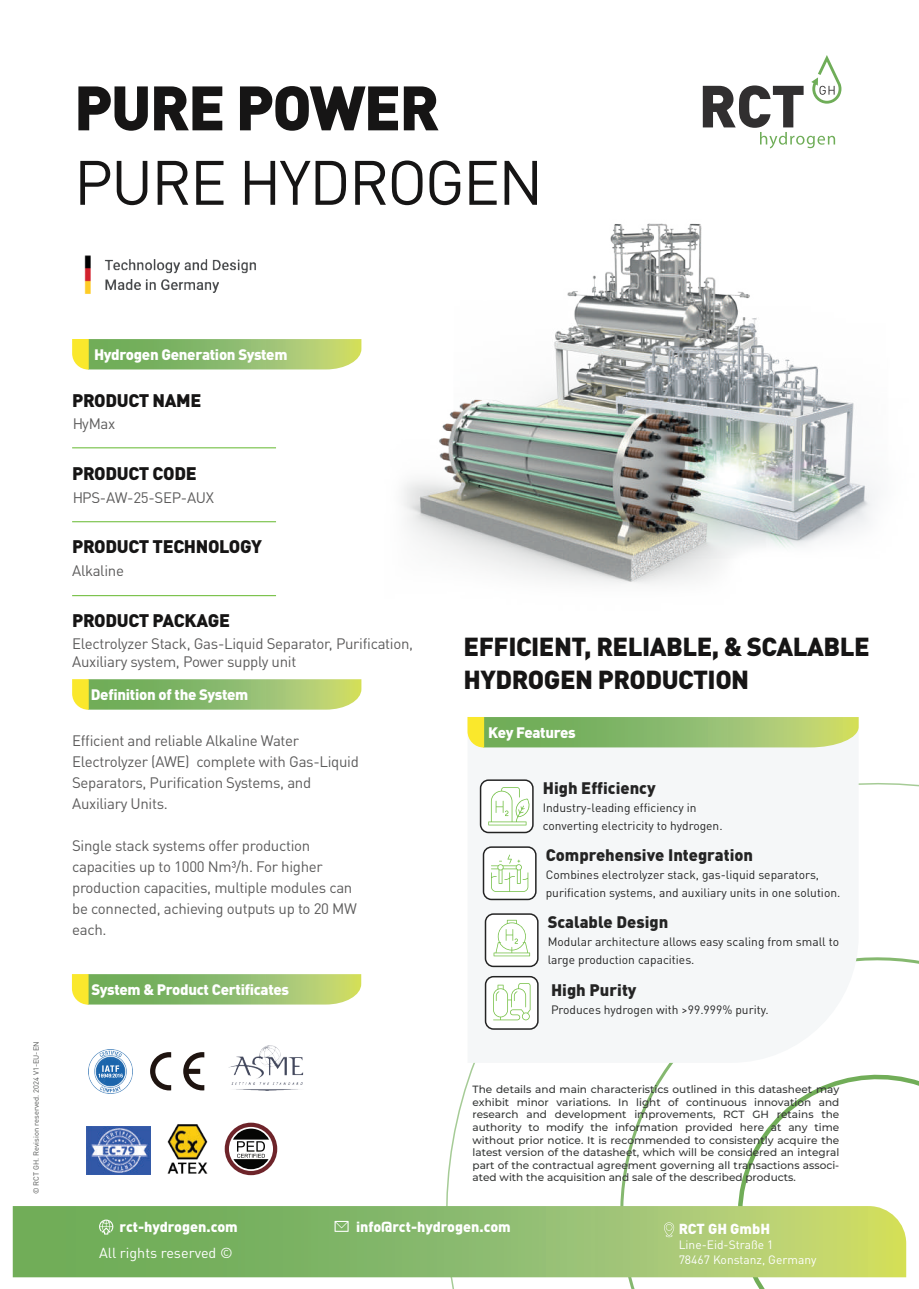
<style>
.page{position:relative;width:919px;height:1289px;background:#fff}
.page>*{position:absolute;margin:0;border:0;box-sizing:border-box;transform-origin:0 0}
.t1{font:61.65px "DINOT";letter-spacing:-.03em;color:#161515}
.t2{font:900 61.65px "DINOT";letter-spacing:-.03em;color:#161515}
.t3{font:900 25.65px/32.7px "DINOT";letter-spacing:-.02em;color:#161515}
.t4{font:900 18px "DINOT";letter-spacing:-.02em;color:#161515}
.t5{font:900 16.5px "DINOT";color:#242424}
.t6{font:15px/21px "DINOT";letter-spacing:-.02em;color:#161515}
.t7{font:900 15px "DINOT";letter-spacing:-.02em;color:#fff}
.t8{font:900 14.4px "DINOT";color:#fff}
.t9{font:14.4px "DINOT";color:#fff}
.t10{font:12px/18px "DINOT";color:#242424}
.t11{font:12px/15px "DINOT";color:#fff}
.t12{font:500 10.5px/12.6px "Montserrat";color:#373938;text-align:justify}
.t13{font:7.5px "DINOT";color:#545554}
</style>
<div class="page">
<svg style="left:446px;top:783px;width:472px;height:505px"></svg>
<div style="left:467px;top:747px;width:391px;height:315px;background:#f5f7f8"></div>
<svg style="left:467px;top:717px;width:391px;height:30px;background:#98c06a"></svg>
<svg style="left:72px;top:679px;width:289px;height:30px;background:#9ac16a"></svg>
<div style="left:480px;top:780px;width:53px;height:52px;background:#fff;border-radius:8px"></div>
<div style="left:480px;top:779px;width:53px;height:54px;border:2px solid #242424;border-radius:8px"></div>
<hr style="left:72px;top:447px;width:204px;height:1px;background:#75c045">
<hr style="left:72px;top:521px;width:204px;height:1px;background:#75c045">
<hr style="left:72px;top:595px;width:204px;height:1px;background:#75c045">
<svg style="left:13px;top:1205px;width:893px;height:72px;background:#95bf6c"></svg>
<svg style="left:488px;top:787px;width:43px;height:38px"></svg>
<div style="left:483px;top:847px;width:53px;height:52px;background:#fff;border-radius:8px"></div>
<div style="left:482px;top:846px;width:54px;height:54px;border:2px solid #242424;border-radius:8px"></div>
<svg style="left:491px;top:854px;width:37px;height:37px"></svg>
<div style="left:485px;top:914px;width:53px;height:52px;background:#fff;border-radius:8px"></div>
<div style="left:484px;top:913px;width:54px;height:54px;border:2px solid #242424;border-radius:8px"></div>
<svg style="left:493px;top:919px;width:37px;height:37px"></svg>
<svg style="left:72px;top:339px;width:283px;height:30px;background:#98c068"></svg>
<svg style="left:150px;top:1052px;width:21px;height:38px"></svg>
<svg style="left:183px;top:1052px;width:21px;height:38px"></svg>
<img style="left:89px;top:1049px;width:44px;height:44px">
<img style="left:228px;top:1045px;width:75px;height:45px">
<img style="left:86px;top:1126px;width:65px;height:48px">
<img style="left:167px;top:1124px;width:40px;height:49px">
<svg style="left:225px;top:1122px;width:52px;height:53px"></svg>
<svg style="left:72px;top:974px;width:289px;height:30px;background:#9ac16a"></svg>
<div style="left:485px;top:976px;width:53px;height:53px;background:#fff;border-radius:8px"></div>
<div style="left:485px;top:975px;width:53px;height:54px;border:2px solid #242424;border-radius:8px"></div>
<svg style="left:493px;top:983px;width:37px;height:37px"></svg>
<svg style="left:334px;top:1220px;width:14px;height:11px"></svg>
<svg style="left:99px;top:1219px;width:14px;height:15px"></svg>
<svg style="left:664px;top:1222px;width:10px;height:15px"></svg>
<svg style="left:702px;top:55px;width:139px;height:93px"></svg>
<img style="left:84px;top:255px;width:172px;height:39px">
<img style="left:355px;top:223px;width:520px;height:361px">
<h1 class="t2" style="left:74px;top:67px;width:367px">PURE POWER</h1>
<h1 class="t1" style="left:74px;top:144px;width:471px">PURE HYDROGEN</h1>
<p class="t13" style="left:31px;top:1194px;width:154px;rotate:-90deg">© RCT GH. Revision reserved. 2024 V1-EU-EN</p>
<h3 class="t7" style="left:94px;top:344px;width:195px">Hydrogen Generation System</h3>
<h3 class="t4" style="left:72px;top:388px;width:131px">PRODUCT NAME</h3>
<h3 class="t6" style="left:72px;top:413px;width:45px">HyMax</h3>
<h3 class="t4" style="left:72px;top:461px;width:126px">PRODUCT CODE</h3>
<h3 class="t6" style="left:72px;top:486px;width:143px">HPS-AW-25-SEP-AUX</h3>
<h3 class="t4" style="left:72px;top:535px;width:191px">PRODUCT TECHNOLOGY</h3>
<h3 class="t6" style="left:72px;top:559px;width:53px">Alkaline</h3>
<h3 class="t4" style="left:72px;top:608px;width:159px">PRODUCT PACKAGE</h3>
<h3 class="t6" style="left:72px;top:634px;width:342px;line-height:18px">Electrolyzer Stack, Gas-Liquid Separator, Purification,<br>Auxiliary system, Power supply unit</h3>
<h3 class="t7" style="left:91px;top:684px;width:159px">Definition of the System</h3>
<h3 class="t6" style="left:72px;top:729px;width:288px">Efficient and reliable Alkaline Water Electrolyzer (AWE) complete with Gas-Liquid Separators, Purification Systems, and Auxiliary Units.</h3>
<h3 class="t6" style="left:72px;top:834px;width:286px">Single stack systems offer production capacities up to 1000 Nm³/h. For higher production capacities, multiple modules can be connected, achieving outputs up to 20 MW each.</h3>
<h3 class="t7" style="left:91px;top:979px;width:199px">System &amp; Product Certificates</h3>
<h2 class="t3" style="left:463px;top:629px;width:407px">EFFICIENT, RELIABLE, &amp; SCALABLE<br>HYDROGEN PRODUCTION</h2>
<h3 class="t7" style="left:488px;top:722px;width:89px">Key Features</h3>
<h3 class="t5" style="left:542px;top:777px;width:114px">High Efficiency</h3>
<p class="t10" style="left:542px;top:799px;width:181px">Industry-leading efficiency in converting electricity to hydrogen.</p>
<h3 class="t5" style="left:545px;top:844px;width:209px">Comprehensive Integration</h3>
<p class="t10" style="left:545px;top:865px;width:296px">Combines electrolyzer stack, gas-liquid separators, purification systems, and auxiliary units in one solution.</p>
<h3 class="t5" style="left:547px;top:911px;width:122px">Scalable Design</h3>
<p class="t10" style="left:547px;top:932px;width:293px">Modular architecture allows easy scaling from small to large production capacities.</p>
<h3 class="t5" style="left:551px;top:979px;width:87px">High Purity</h3>
<p class="t10" style="left:551px;top:1000px;width:219px">Produces hydrogen with &gt;99.999% purity.</p>
<p class="t12" style="left:472px;top:1082px;width:368px">The details and main characteristics outlined in this datasheet may exhibit minor variations. In light of continuous innovation and research and development improvements, RCT GH retains the authority to modify the information provided here at any time without prior notice. It is recommended to consistently acquire the latest version of the datasheet, which will be considered an integral part of the contractual agreement governing all transactions associ&shy;ated with the acquisition and sale of the described products.</p>
<h3 class="t8" style="left:120px;top:1216px;width:120px">rct-hydrogen.com</h3>
<h3 class="t8" style="left:356px;top:1216px;width:156px">info@rct-hydrogen.com</h3>
<h3 class="t8" style="left:678px;top:1218px;width:93px">RCT GH GmbH</h3>
<p class="t11" style="left:678px;top:1236px;width:139px">Line-Eid-Straße 1<br>78467 Konstanz, Germany</p>
<h3 class="t9" style="left:99px;top:1243px;width:135px">All rights reserved ©</h3>
</div>
